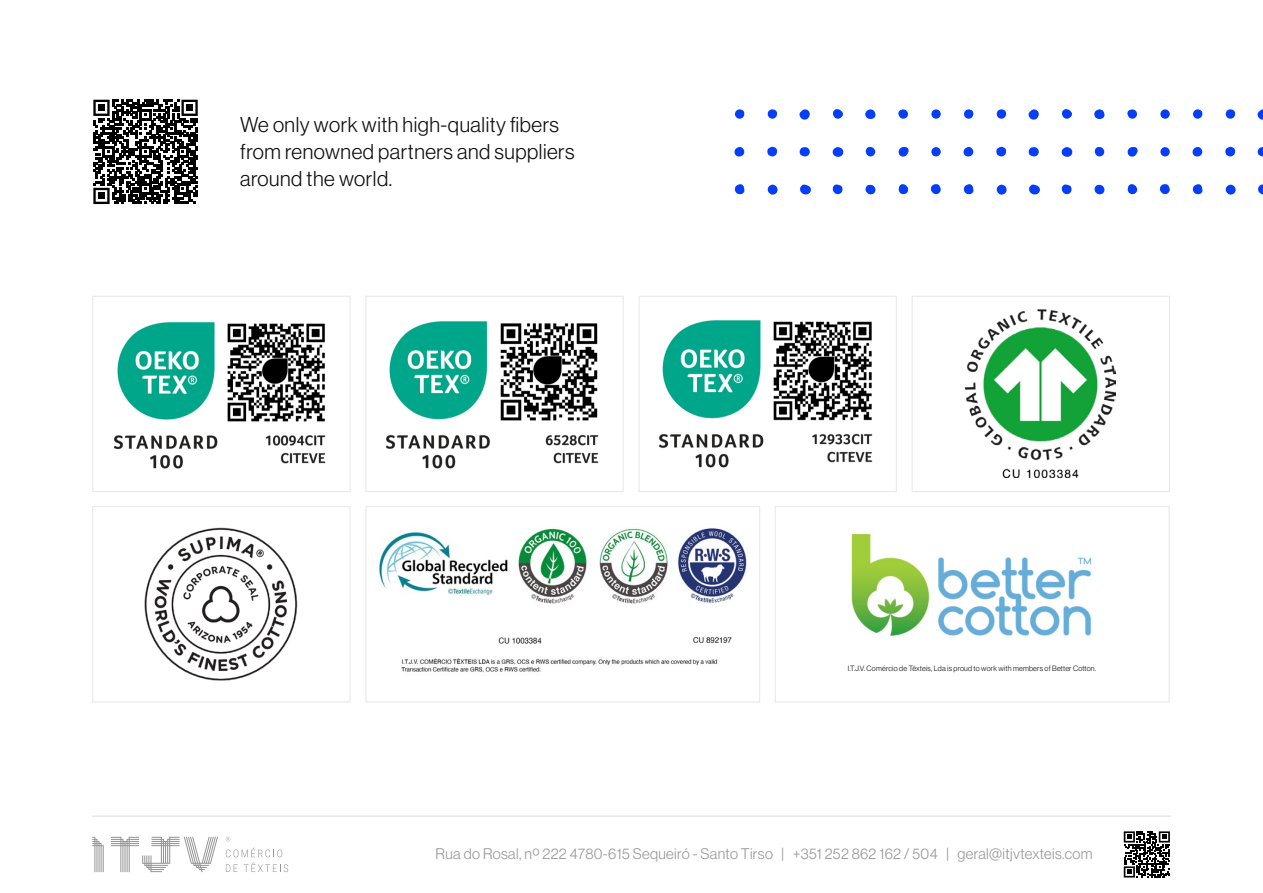
<style>
.page{position:relative;width:1263px;height:893px;background:#fff}
.page>*{position:absolute;margin:0;border:0;box-sizing:border-box;transform-origin:0 0}
.t1{font:300 21px/27px "Neue Haas Display";letter-spacing:.025em;color:#0d0d0d}
.t2{font:300 15px "Neue Haas Display";letter-spacing:.025em;color:#969696}
.t3{font:300 7.5px "Neue Haas Display";letter-spacing:.025em;color:#0d0d0d}
</style>
<div class="page">
<div style="left:92px;top:296px;width:258px;height:196px;border:1px solid #e7e7e8"></div>
<img style="left:113px;top:322px;width:213px;height:147px">
<div style="left:366px;top:296px;width:257px;height:196px;border:1px solid #e7e7e8"></div>
<img style="left:386px;top:321px;width:213px;height:148px">
<div style="left:639px;top:296px;width:258px;height:196px;border:1px solid #e7e7e8"></div>
<img style="left:659px;top:320px;width:214px;height:148px">
<div style="left:912px;top:296px;width:258px;height:196px;border:1px solid #e7e7e8"></div>
<img style="left:965px;top:310px;width:151px;height:168px">
<div style="left:92px;top:506px;width:258px;height:196px;border:1px solid #e7e7e8"></div>
<img style="left:144px;top:527px;width:154px;height:154px">
<div style="left:365px;top:506px;width:395px;height:196px;border:1px solid #e7e7e8"></div>
<img style="left:378px;top:527px;width:369px;height:146px">
<div style="left:775px;top:506px;width:394px;height:196px;border:1px solid #e7e7e8"></div>
<img style="left:851px;top:534px;width:240px;height:102px">
<svg style="left:93px;top:99px;width:105px;height:105px;fill:#000"></svg>
<svg style="left:93px;top:100px;width:17px;height:16px"></svg>
<svg style="left:181px;top:100px;width:17px;height:16px"></svg>
<svg style="left:93px;top:188px;width:17px;height:16px"></svg>
<div style="left:98px;top:104px;width:7px;height:7px;background:#000"></div>
<div style="left:186px;top:104px;width:7px;height:7px;background:#000"></div>
<div style="left:98px;top:192px;width:7px;height:7px;background:#000"></div>
<svg style="left:799px;top:109px;width:11px;height:11px"></svg>
<svg style="left:833px;top:109px;width:10px;height:10px"></svg>
<svg style="left:865px;top:109px;width:11px;height:10px"></svg>
<svg style="left:898px;top:109px;width:10px;height:10px"></svg>
<svg style="left:931px;top:109px;width:10px;height:10px"></svg>
<svg style="left:768px;top:109px;width:9px;height:10px"></svg>
<svg style="left:735px;top:109px;width:9px;height:10px"></svg>
<svg style="left:799px;top:147px;width:11px;height:9px"></svg>
<svg style="left:832px;top:147px;width:12px;height:10px"></svg>
<svg style="left:866px;top:147px;width:9px;height:9px"></svg>
<svg style="left:898px;top:147px;width:11px;height:10px"></svg>
<div style="left:931px;top:147px;width:10px;height:9px;background:#053ef6;border-radius:50%"></div>
<svg style="left:767px;top:147px;width:10px;height:9px"></svg>
<svg style="left:734px;top:147px;width:10px;height:10px"></svg>
<svg style="left:800px;top:184px;width:11px;height:11px"></svg>
<svg style="left:832px;top:184px;width:10px;height:10px"></svg>
<svg style="left:865px;top:185px;width:10px;height:10px"></svg>
<svg style="left:899px;top:184px;width:9px;height:10px"></svg>
<svg style="left:930px;top:184px;width:11px;height:10px"></svg>
<svg style="left:768px;top:185px;width:10px;height:10px"></svg>
<svg style="left:734px;top:184px;width:10px;height:10px"></svg>
<svg style="left:1028px;top:109px;width:11px;height:11px"></svg>
<svg style="left:1062px;top:109px;width:10px;height:10px"></svg>
<svg style="left:1094px;top:109px;width:11px;height:10px"></svg>
<svg style="left:1127px;top:109px;width:10px;height:10px"></svg>
<svg style="left:1160px;top:109px;width:10px;height:10px"></svg>
<svg style="left:997px;top:109px;width:9px;height:10px"></svg>
<svg style="left:964px;top:109px;width:9px;height:10px"></svg>
<svg style="left:1028px;top:147px;width:11px;height:9px"></svg>
<svg style="left:1061px;top:147px;width:12px;height:10px"></svg>
<svg style="left:1095px;top:147px;width:9px;height:9px"></svg>
<svg style="left:1127px;top:147px;width:11px;height:10px"></svg>
<div style="left:1160px;top:147px;width:10px;height:9px;background:#053ef6;border-radius:50%"></div>
<svg style="left:996px;top:147px;width:10px;height:9px"></svg>
<svg style="left:963px;top:147px;width:10px;height:10px"></svg>
<svg style="left:1029px;top:184px;width:11px;height:11px"></svg>
<svg style="left:1061px;top:184px;width:10px;height:10px"></svg>
<svg style="left:1094px;top:185px;width:10px;height:10px"></svg>
<svg style="left:1128px;top:184px;width:9px;height:10px"></svg>
<svg style="left:1159px;top:184px;width:11px;height:10px"></svg>
<svg style="left:997px;top:185px;width:10px;height:10px"></svg>
<svg style="left:963px;top:184px;width:10px;height:10px"></svg>
<svg style="left:1257px;top:109px;width:6px;height:11px"></svg>
<svg style="left:1226px;top:109px;width:9px;height:10px"></svg>
<svg style="left:1193px;top:109px;width:9px;height:10px"></svg>
<svg style="left:1257px;top:147px;width:6px;height:9px"></svg>
<svg style="left:1225px;top:147px;width:10px;height:9px"></svg>
<svg style="left:1192px;top:147px;width:10px;height:10px"></svg>
<svg style="left:1258px;top:184px;width:5px;height:11px"></svg>
<svg style="left:1226px;top:185px;width:10px;height:10px"></svg>
<svg style="left:1192px;top:184px;width:10px;height:10px"></svg>
<hr style="left:92px;top:815px;width:1079px;height:2px;background:#e7e7e8">
<svg style="left:111px;top:837px;width:107px;height:35px"></svg>
<svg style="left:92px;top:837px;width:12px;height:35px"></svg>
<svg style="left:226px;top:847px;width:62px;height:25px"></svg>
<svg style="left:226px;top:837px;width:4px;height:4px"></svg>
<svg style="left:1124px;top:831px;width:46px;height:46px"></svg>
<h1 class="t1" style="left:240px;top:111px;width:336px">We only work with high-quality fibers from renowned partners and suppliers around the world.</h1>
<p class="t3" style="left:848px;top:664px;width:250px">I.T.J.V. Comércio de Têxteis, Lda is proud to work with members of Better Cotton.</p>
<p class="t2" style="left:436px;top:845px;width:658px">Rua do Rosal, nº 222 4780-615 Sequeiró - Santo Tirso | +351 252 862 162 / 504 | geral@itjvtexteis.com</p>
</div>
